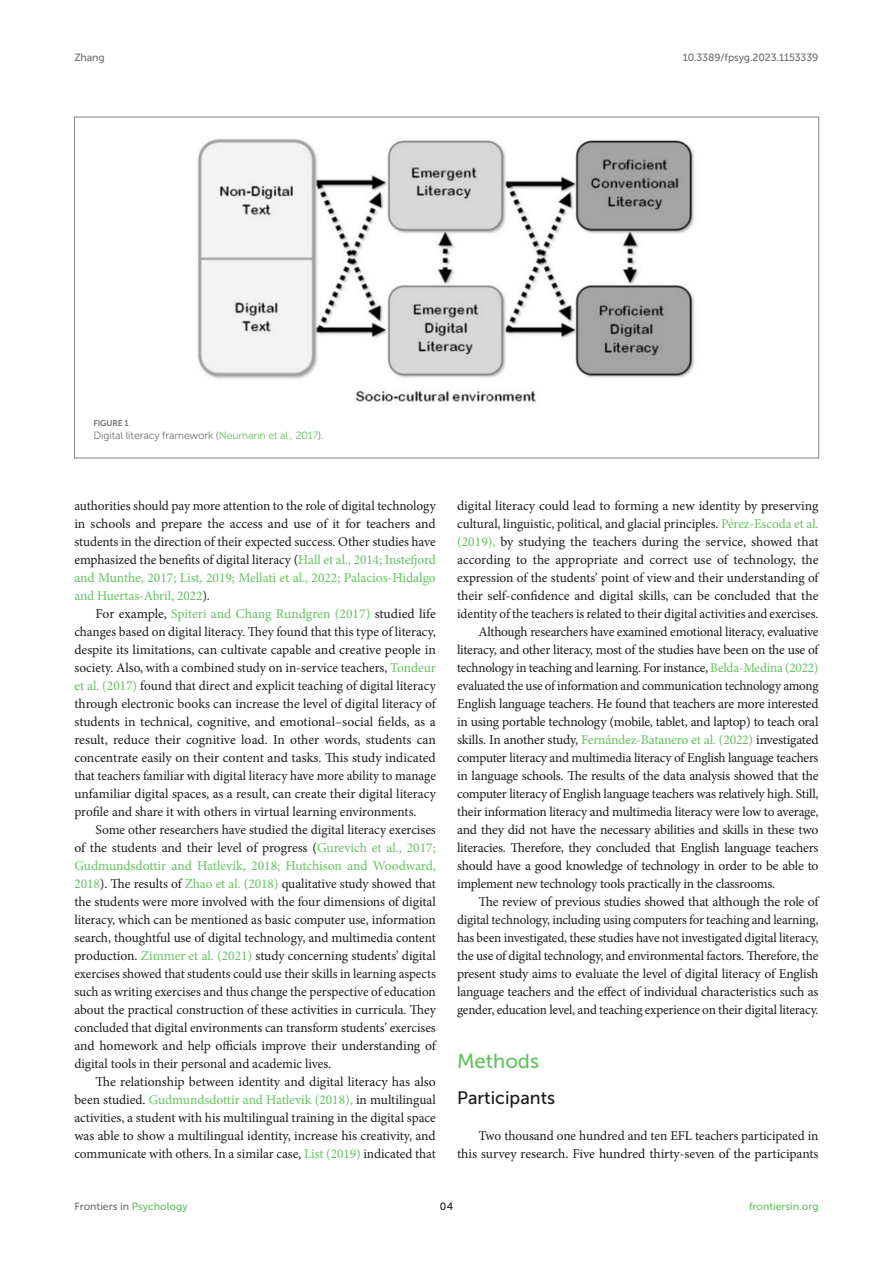
<style>
.page{position:relative;width:893px;height:1263px;background:#fff}
.page>*{position:absolute;margin:0;border:0;box-sizing:border-box;transform-origin:0 0}
.HEAD_1{font:20.25px "Museo Sans 500";color:#65c161}
.HEAD_2_after_HEAD_1{font:18px "Museo Sans 500";color:#1b1c1b}
.TEXT{font:13.5px/18px "Minion Pro";letter-spacing:-.01em;color:#1b1c1b;text-align:justify}
.TEXT_FLUSH{font:13.5px/18px "Minion Pro";letter-spacing:-.005em;color:#1b1c1b;text-align:justify}
.t1{font:10.5px "Museo Sans 500";letter-spacing:-.015em;color:#706f70}
.FIG_LEG{font:10.5px "Museo Sans 300";letter-spacing:-.01em;color:#706f70}
.t2{font:10.5px "Museo Sans 500";color:#65c161}
.t3{font:10.5px "Museo Sans 500";color:#1b1c1b}
.FIG_HD{font:8.25px "Museo Sans 700";letter-spacing:-.01em;color:#706f70}
.s1{color:#65c161}
</style>
<div class="page">
<img style="left:197px;top:138px;width:498px;height:265px">
<p class="t1" style="left:74px;top:51px;width:32px">Zhang</p>
<p class="t1" style="left:683px;top:51px;width:137px">10.3389/fpsyg.2023.1153339</p>
<p class="FIG_HD" style="left:94px;top:418px;width:37px">FIGURE 1</p>
<p class="FIG_LEG" style="left:94px;top:430px;width:232px">Digital literacy framework (<span class="s1">Neumann et al., 2017</span>).</p>
<p class="TEXT_FLUSH" style="left:74px;top:497px;width:363px">authorities should pay more attention to the role of digital technology in schools and prepare the access and use of it for teachers and students in the direction of their expected success. Other studies have emphasized the benefits of digital literacy (<span class="s1">Hall et al., 2014; Instefjord and Munthe, 2017; List, 2019; Mellati et al., 2022; Palacios-Hidalgo and Huertas-Abril, 2022</span>).</p>
<p class="TEXT" style="left:74px;top:605px;width:363px;text-indent:21px">For example, <span class="s1">Spiteri and Chang Rundgren (2017)</span> studied life changes based on digital literacy. They found that this type of literacy, despite its limitations, can cultivate capable and creative people in society. Also, with a combined study on in-service teachers, <span class="s1">Tondeur et al. (2017)</span> found that direct and explicit teaching of digital literacy through electronic books can increase the level of digital literacy of students in technical, cognitive, and emotional–social fields, as a result, reduce their cognitive load. In other words, students can concentrate easily on their content and tasks. This study indicated that teachers familiar with digital literacy have more ability to manage unfamiliar digital spaces, as a result, can create their digital literacy profile and share it with others in virtual learning environments.</p>
<p class="TEXT" style="left:74px;top:821px;width:363px;text-indent:21px">Some other researchers have studied the digital literacy exercises of the students and their level of progress (<span class="s1">Gurevich et al., 2017; Gudmundsdottir and Hatlevik, 2018; Hutchison and Woodward, 2018</span>). The results of <span class="s1">Zhao et al. (2018)</span> qualitative study showed that the students were more involved with the four dimensions of digital literacy, which can be mentioned as basic computer use, information search, thoughtful use of digital technology, and multimedia content production. <span class="s1">Zimmer et al. (2021)</span> study concerning students’ digital exercises showed that students could use their skills in learning aspects such as writing exercises and thus change the perspective of education about the practical construction of these activities in curricula. They concluded that digital environments can transform students’ exercises and homework and help officials improve their understanding of digital tools in their personal and academic lives.</p>
<p class="TEXT" style="left:74px;top:1073px;width:363px;text-indent:21px">The relationship between identity and digital literacy has also been studied. <span class="s1">Gudmundsdottir and Hatlevik (2018),</span> in multilingual activities, a student with his multilingual training in the digital space was able to show a multilingual identity, increase his creativity, and communicate with others. In a similar case, <span class="s1">List (2019)</span> indicated that</p>
<p class="TEXT" style="left:457px;top:497px;width:363px">digital literacy could lead to forming a new identity by preserving cultural, linguistic, political, and glacial principles. <span class="s1">Pérez-Escoda et al. (2019),</span> by studying the teachers during the service, showed that according to the appropriate and correct use of technology, the expression of the students’ point of view and their understanding of their self-confidence and digital skills, can be concluded that the identity of the teachers is related to their digital activities and exercises.</p>
<p class="TEXT" style="left:457px;top:623px;width:363px;text-indent:21px">Although researchers have examined emotional literacy, evaluative literacy, and other literacy, most of the studies have been on the use of technology in teaching and learning. For instance, <span class="s1">Belda-Medina (2022) </span>evaluated the use of information and communication technology among English language teachers. He found that teachers are more interested in using portable technology (mobile, tablet, and laptop) to teach oral skills. In another study, <span class="s1">Fernández-Batanero et al. (2022)</span> investigated computer literacy and multimedia literacy of English language teachers in language schools. The results of the data analysis showed that the computer literacy of English language teachers was relatively high. Still, their information literacy and multimedia literacy were low to average, and they did not have the necessary abilities and skills in these two literacies. Therefore, they concluded that English language teachers should have a good knowledge of technology in order to be able to implement new technology tools practically in the classrooms.</p>
<p class="TEXT" style="left:457px;top:893px;width:363px;text-indent:21px">The review of previous studies showed that although the role of digital technology, including using computers for teaching and learning, has been investigated, these studies have not investigated digital literacy, the use of digital technology, and environmental factors. Therefore, the present study aims to evaluate the level of digital literacy of English language teachers and the effect of individual characteristics such as gender, education level, and teaching experience on their digital literacy.</p>
<p class="HEAD_1" style="left:457px;top:1050px;width:84px">Methods</p>
<p class="HEAD_2_after_HEAD_1" style="left:457px;top:1088px;width:100px">Participants</p>
<p class="TEXT_FLUSH" style="left:457px;top:1127px;width:363px;text-align:right">Two thousand one hundred and ten EFL teachers participated in this survey research. Five hundred thirty-seven of the participants</p>
<p class="t1" style="left:74px;top:1200px;width:115px">Frontiers in <span class="s1">Psychology</span></p>
<p class="t3" style="left:440px;top:1200px;width:15px">04</p>
<p class="t2" style="left:749px;top:1200px;width:71px">frontiersin.org</p>
</div>
